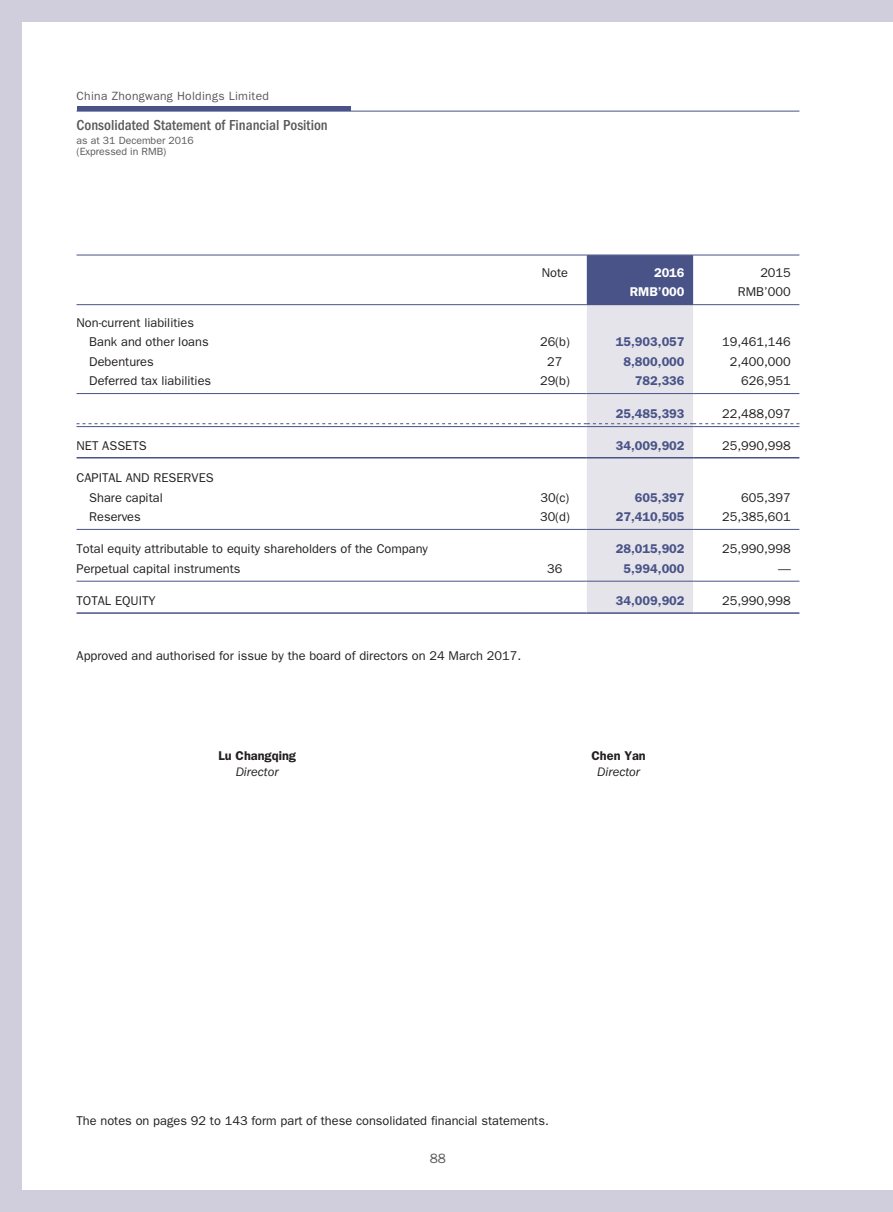
<style>
.page{position:relative;width:893px;height:1212px;background:#fff}
.page>*{position:absolute;margin:0;border:0;box-sizing:border-box;transform-origin:0 0}
.t1{font:500 condensed 15px "ITC Franklin Gothic Std";color:#58595b}
.t2{font:13.5px "ITC Franklin Gothic Std";color:#58595b}
.t3{font:12.75px/19.5px "ITC Franklin Gothic Std";color:#231f20}
.t4{font:600 12.75px "ITC Franklin Gothic Std";color:#495387}
.t5{font:600 12.75px "ITC Franklin Gothic Std";color:#231f20}
.t6{font:italic 12.75px "ITC Franklin Gothic Std";color:#231f20}
.t7{font:600 12.75px "ITC Franklin Gothic Std";color:#fff}
.t8{font:12px "ITC Franklin Gothic Std";letter-spacing:.025em;color:#58595b}
.t9{font:10.5px/10.5px "ITC Franklin Gothic Std";color:#58595b}
</style>
<div class="page">
<div style="left:0;top:0;width:893px;height:21px;background:#d0cedd"></div>
<div style="left:0;top:1191px;width:893px;height:21px;background:#d0cedd"></div>
<div style="left:0;top:0;width:21px;height:1212px;background:#d0cedd"></div>
<hr style="left:77px;top:111px;width:722px;height:1px;background:#495387">
<div style="left:77px;top:106px;width:273px;height:5px;background:#495387"></div>
<svg style="left:77px;top:255px;width:722px;height:357px"></svg>
<hr style="left:693px;top:426px;width:106px;height:1px;background:#495387">
<hr style="left:77px;top:457px;width:446px;height:1px;background:#495387">
<hr style="left:523px;top:457px;width:64px;height:1px;background:#495387">
<hr style="left:587px;top:457px;width:106px;height:1px;background:#495387">
<hr style="left:693px;top:457px;width:106px;height:1px;background:#495387">
<hr style="left:77px;top:529px;width:446px;height:1px;background:#495387">
<hr style="left:523px;top:529px;width:64px;height:1px;background:#495387">
<hr style="left:587px;top:529px;width:106px;height:1px;background:#495387">
<hr style="left:693px;top:529px;width:106px;height:1px;background:#495387">
<hr style="left:77px;top:581px;width:446px;height:1px;background:#495387">
<hr style="left:523px;top:581px;width:64px;height:1px;background:#495387">
<hr style="left:587px;top:581px;width:106px;height:1px;background:#495387">
<hr style="left:693px;top:581px;width:106px;height:1px;background:#495387">
<hr style="left:77px;top:612px;width:446px;height:2px;background:#495387">
<hr style="left:523px;top:612px;width:64px;height:2px;background:#495387">
<hr style="left:587px;top:612px;width:106px;height:2px;background:#495387">
<hr style="left:693px;top:612px;width:106px;height:2px;background:#495387">
<p class="t8" style="left:77px;top:91px;width:194px">China Zhongwang Holdings Limited</p>
<p class="t1" style="left:77px;top:119px;width:253px">Consolidated Statement of Financial Position</p>
<p class="t9" style="left:77px;top:137px;width:119px">as at 31 December 2016 (Expressed in RMB)</p>
<p class="t3" style="left:89px;top:314px;width:121px;text-indent:-13px">Non-current liabilities<br>Bank and other loans</p>
<p class="t3" style="left:542px;top:264px;width:28px">Note</p>
<p class="t7" style="left:654px;top:268px;width:32px">2016</p>
<p class="t3" style="left:760px;top:264px;width:32px">2015</p>
<p class="t7" style="left:630px;top:287px;width:56px">RMB’000</p>
<p class="t3" style="left:738px;top:284px;width:55px">RMB’000</p>
<p class="t3" style="left:540px;top:334px;width:31px">26(b)</p>
<p class="t4" style="left:616px;top:337px;width:70px">15,903,057</p>
<p class="t3" style="left:722px;top:334px;width:70px">19,461,146</p>
<p class="t3" style="left:89px;top:353px;width:66px">Debentures</p>
<p class="t3" style="left:547px;top:353px;width:17px">27</p>
<p class="t4" style="left:623px;top:356px;width:63px">8,800,000</p>
<p class="t3" style="left:730px;top:353px;width:63px">2,400,000</p>
<p class="t3" style="left:89px;top:373px;width:123px">Deferred tax liabilities</p>
<p class="t3" style="left:540px;top:373px;width:31px">29(b)</p>
<p class="t4" style="left:635px;top:376px;width:51px">782,336</p>
<p class="t3" style="left:741px;top:373px;width:51px">626,951</p>
<p class="t4" style="left:616px;top:408px;width:70px">25,485,393</p>
<p class="t3" style="left:722px;top:405px;width:70px">22,488,097</p>
<p class="t3" style="left:77px;top:437px;width:72px">NET ASSETS</p>
<p class="t4" style="left:616px;top:440px;width:70px">34,009,902</p>
<p class="t3" style="left:722px;top:437px;width:70px">25,990,998</p>
<p class="t3" style="left:89px;top:469px;width:126px;text-indent:-13px">CAPITAL AND RESERVES<br>Share capital</p>
<p class="t3" style="left:540px;top:489px;width:31px">30(c)</p>
<p class="t4" style="left:635px;top:492px;width:51px">605,397</p>
<p class="t3" style="left:741px;top:489px;width:51px">605,397</p>
<p class="t3" style="left:89px;top:508px;width:53px">Reserves</p>
<p class="t3" style="left:540px;top:508px;width:31px">30(d)</p>
<p class="t4" style="left:616px;top:512px;width:70px">27,410,505</p>
<p class="t3" style="left:722px;top:508px;width:70px">25,385,601</p>
<p class="t3" style="left:77px;top:541px;width:353px">Total equity attributable to equity shareholders of the Company</p>
<p class="t4" style="left:616px;top:544px;width:70px">28,015,902</p>
<p class="t3" style="left:722px;top:541px;width:70px">25,990,998</p>
<p class="t3" style="left:77px;top:560px;width:165px">Perpetual capital instruments</p>
<p class="t3" style="left:547px;top:560px;width:17px">36</p>
<p class="t4" style="left:623px;top:564px;width:63px">5,994,000</p>
<p class="t3" style="left:778px;top:560px;width:14px">—</p>
<p class="t3" style="left:77px;top:592px;width:81px">TOTAL EQUITY</p>
<p class="t4" style="left:616px;top:596px;width:70px">34,009,902</p>
<p class="t3" style="left:722px;top:592px;width:70px">25,990,998</p>
<p class="t3" style="left:77px;top:647px;width:446px">Approved and authorised for issue by the board of directors on 24 March 2017.</p>
<p class="t5" style="left:218px;top:750px;width:79px">Lu Changqing</p>
<p class="t5" style="left:592px;top:750px;width:56px">Chen Yan</p>
<p class="t6" style="left:236px;top:767px;width:45px">Director</p>
<p class="t6" style="left:597px;top:767px;width:45px">Director</p>
<p class="t3" style="left:77px;top:1112px;width:474px">The notes on pages 92 to 143 form part of these consolidated financial statements.</p>
<p class="t2" style="left:430px;top:1153px;width:18px">88</p>
</div>
